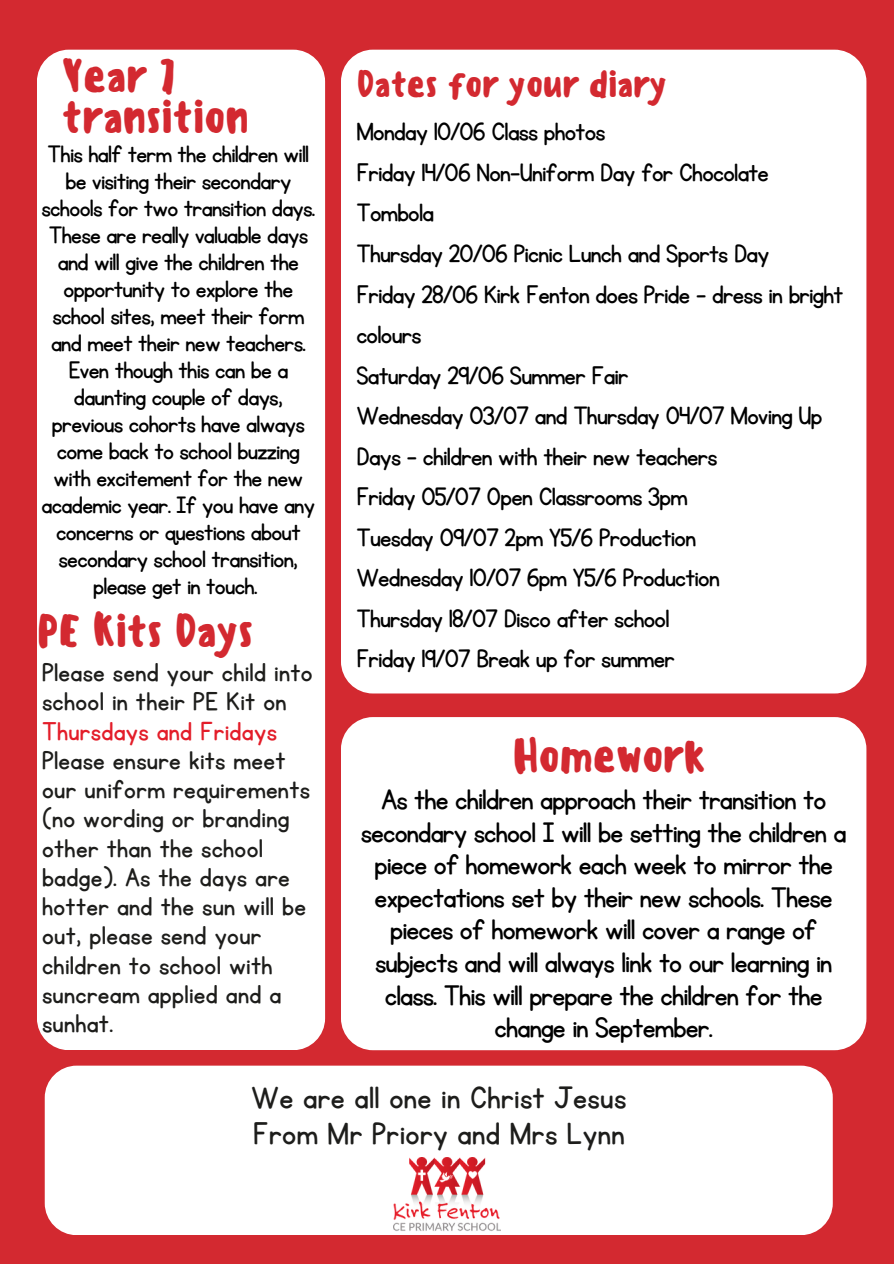
<style>
.page{position:relative;width:894px;height:1264px;background:#fff}
.page>*{position:absolute;margin:0;border:0;box-sizing:border-box;transform-origin:0 0}
.t1{font:500 45px/40.5px "Sensei";letter-spacing:-.025em;color:#d32930}
.t2{font:500 36.15px "Sensei";letter-spacing:-.025em;color:#d32930}
.t3{font:36px/36px "KG Primary Penmanship";letter-spacing:.01em;color:#1d1d1b}
.t4{font:33px/32.7px "KG Primary Penmanship";letter-spacing:-.025em;color:#000;text-align:center}
.t5{font:30px/29.2px "KG Primary Penmanship";letter-spacing:.01em;color:#1d1d1b}
.t6{font:29.25px/40.5px "KG Primary Penmanship";letter-spacing:-.025em;color:#000}
.t7{font:27.75px/27px "KG Primary Penmanship";letter-spacing:-.025em;color:#000;text-align:center}
.s1{color:#e31d29}
</style>
<div class="page">
<div style="left:0;top:0;width:893px;height:1263px;background:#d32930"></div>
<div style="left:45px;top:1065px;width:787px;height:170px;background:#fff;border-radius:32px"></div>
<div style="left:341px;top:50px;width:525px;height:643px;background:#fff;border-radius:32px"></div>
<div style="left:37px;top:50px;width:288px;height:1000px;background:#fff;border-radius:32px"></div>
<div style="left:341px;top:717px;width:525px;height:333px;background:#fff;border-radius:32px"></div>
<img style="left:393px;top:1157px;width:107px;height:74px">
<h1 class="t1" style="left:61px;top:56px;width:189px">Year 7 transition</h1>
<p class="t7" style="left:41px;top:141px;width:275px">This half term the children wil be visiting their secondary schools for two transition days.<br>These are realy valuable days and wil give the children the opportunity to explore the school sites, meet their form and meet their new teachers.<br>Even though this can be a daunting couple of days, previous cohorts have always come back to school buzzing with excitement for the new academic year. If you have any concerns or questions about secondary school transition, please get in touch.</p>
<p class="t1" style="left:37px;top:611px;width:218px">PE Kits Days</p>
<p class="t5" style="left:42px;top:658px;width:272px">Please send your child into school in their PE Kit on<br><span class="s1">Thursdays and Fridays</span></p>
<h2 class="t5" style="left:42px;top:746px;width:269px">Please ensure kits meet our uniform requirements (no wording or branding other than the school badge). As the days are hotter and the sun will be out, please send your children to school with suncream applied and a sunhat.</h2>
<p class="t2" style="left:356px;top:62px;width:312px">Dates for your diary</p>
<p class="t6" style="left:356px;top:113px;width:250px">Monday 10/06 Class photos</p>
<p class="t6" style="left:356px;top:153px;width:414px">Friday 14/06 Non-Uniform Day for Chocolate<br>Tombola</p>
<p class="t6" style="left:356px;top:234px;width:414px">Thursday 20/06 Picnic Lunch and Sports Day</p>
<p class="t6" style="left:356px;top:275px;width:488px">Friday 28/06 Kirk Fenton does Pride - dress in bright colours</p>
<p class="t6" style="left:356px;top:356px;width:273px">Saturday 29/06 Summer Fair</p>
<p class="t6" style="left:356px;top:396px;width:467px">Wednesday 03/07 and Thursday 04/07 Moving Up<br>Days - children with their new teachers</p>
<p class="t6" style="left:356px;top:477px;width:332px">Friday 05/07 Open Classrooms 3pm</p>
<h1 class="t6" style="left:356px;top:518px;width:341px">Tuesday 09/07 2pm Y5/6 Production</h1>
<h2 class="t6" style="left:356px;top:558px;width:365px">Wednesday 10/07 6pm Y5/6 Production</h2>
<h2 class="t6" style="left:356px;top:599px;width:314px">Thursday 18/07 Disco after school</h2>
<p class="t6" style="left:356px;top:639px;width:320px">Friday 19/07 Break up for summer</p>
<p class="t1" style="left:512px;top:736px;width:195px">Homework</p>
<p class="t4" style="left:360px;top:784px;width:487px">As the children approach their transition to secondary school I wil be setting the children a piece of homework each week to mirror the expectations set by their new schools. These pieces of homework wil cover a range of subjects and wil always link to our learning in class. This wil prepare the children for the change in September.</p>
<p class="t3" style="left:251px;top:1080px;width:376px">We are all one in Christ Jesus<br>From Mr Priory and Mrs Lynn</p>
</div>
